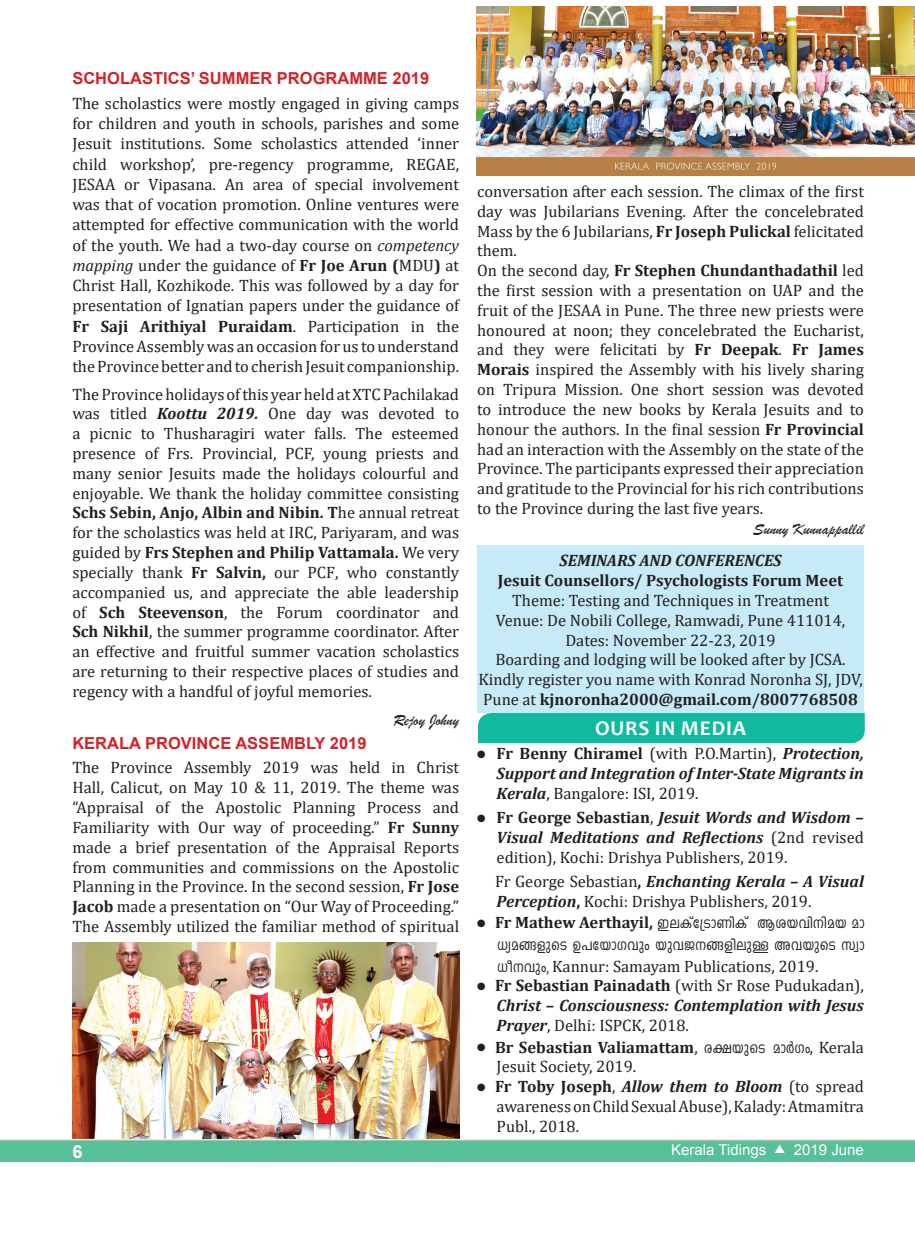
<style>
.page{position:relative;width:915px;height:1234px;background:#fff}
.page>*{position:absolute;margin:0;border:0;box-sizing:border-box;transform-origin:0 0}
.t1{font:700 21px "Candara";letter-spacing:.04em;color:#fff}
.t2{font:18px/21.6px "FML Indulekha";color:#231f20}
.t3{font:700 18px "Arial";color:#fff}
.t4{font:16.5px/19.8px "Cambria";color:#231f20}
.t5{font:italic 700 16.5px/19.8px "Cambria";color:#231f20;text-align:justify}
.t6{font:700 16.5px "Arial";color:#d1232a}
.t7{font:700 16.5px "Cambria";color:#231f20}
.t8{font:16.5px "Brush Script";color:#231f20}
.t9{font:15px "Arial";color:#fff}
.s1{font-style:italic}
.s2{font-weight:700}
.s3{font-weight:700;font-style:italic}
.s4{font-style:normal}
.s5{font-weight:400;font-style:normal}
.s6{font-family:"Cambria";font-weight:700;font-size:16.5px}
.s7{font-family:"FML Indulekha";font-size:18px}
.s8{font-family:"Dixieland";font-size:12px}
</style>
<div class="page">
<div style="left:477px;top:544px;width:386px;height:168px;background:#c7eaf8"></div>
<div style="left:478px;top:712px;width:386px;height:31px;background:#11b99e"></div>
<img style="left:72px;top:942px;width:387px;height:196px">
<img style="left:476px;top:6px;width:438px;height:170px">
<div style="left:0;top:1138px;width:914px;height:23px;background:#57c098"></div>
<hr style="left:0;top:1138px;width:914px;height:2px;background:#fde0c7">
<p class="t6" style="left:72px;top:67px;width:358px">SCHOLASTICS’ SUMMER PROGRAMME 2019</p>
<p class="t4" style="left:72px;top:93px;width:388px;line-height:20.2px;text-align:justify">The scholastics were mostly engaged in giving camps for children and youth in schools, parishes and some Jesuit institutions. Some scholastics attended ‘inner child workshop’, pre-regency programme, REGAE, JESAA or Vipasana. An area of special involvement was that of vocation promotion. Online ventures were attempted for effective communication with the world of the youth. We had a two-day course on <span class="s1">competency mapping</span> under the guidance of <span class="s2">Fr Joe Arun (</span>MDU<span class="s2">)</span> at Christ Hall, Kozhikode. This was followed by a day for presentation of Ignatian papers under the guidance of <span class="s2">Fr Saji Arithiyal Puraidam</span>. Participation in the Province Assembly was an occasion for us to understand the Province better and to cherish Jesuit companionship.</p>
<p class="t4" style="left:72px;top:384px;width:388px;text-align:justify">The Province holidays of this year held at XTC Pachilakad was titled <span class="s3">Koottu 2019.</span> One day was devoted to a picnic to Thusharagiri water falls. The esteemed presence of Frs. Provincial, PCF, young priests and many senior Jesuits made the holidays colourful and enjoyable. We thank the holiday committee consisting <span class="s2">Schs Sebin, Anjo, Albin and Nibin. T</span>he annual retreat for the scholastics was held at IRC, Pariyaram, and was guided by <span class="s2">Frs Stephen and Philip Vattamala.</span> We very specially thank <span class="s2">Fr Salvin,</span> our PCF, who constantly accompanied us, and appreciate the able leadership of <span class="s2">Sch Steevenson</span>, the Forum coordinator and <span class="s2">Sch Nikhil</span>, the summer programme coordinator. After an effective and fruitful summer vacation scholastics are returning to their respective places of studies and regency with a handful of joyful memories.</p>
<p class="t8" style="left:393px;top:710px;width:67px">Rejoy Johny</p>
<p class="t6" style="left:72px;top:731px;width:296px">KERALA PROVINCE ASSEMBLY 2019</p>
<p class="t4" style="left:72px;top:757px;width:388px;text-align:justify">The Province Assembly 2019 was held in Christ Hall, Calicut, on May 10 &amp; 11, 2019. The theme was “Appraisal of the Apostolic Planning Process and Familiarity with Our way of proceeding.” <span class="s2">Fr Sunny </span>made a brief presentation of the Appraisal Reports from communities and commissions on the Apostolic Planning in the Province. In the second session, <span class="s2">Fr Jose Jacob</span> made a presentation on “Our Way of Proceeding.” The Assembly utilized the familiar method of spiritual</p>
<p class="t4" style="left:477px;top:181px;width:388px">conversation after each session. The climax of the first day was Jubilarians Evening. After the concelebrated Mass by the 6 Jubilarians, <span class="s2">Fr Joseph Pulickal</span> felicitated them.<br>On the second day, <span class="s2">Fr Stephen Chundanthadathil</span> led the first session with a presentation on UAP and the fruit of the JESAA in Pune. The three new priests were honoured at noon; they concelebrated the Eucharist, and they were felicitati by <span class="s2">Fr Deepak</span>. <span class="s2">Fr James Morais</span> inspired the Assembly with his lively sharing on Tripura Mission. One short session was devoted to introduce the new books by Kerala Jesuits and to honour the authors. In the final session <span class="s2">Fr Provincial </span>had an interaction with the Assembly on the state of the Province. The participants expressed their appreciation and gratitude to the Provincial for his rich contributions to the Province during the last five years.</p>
<p class="t8" style="left:752px;top:518px;width:112px">Sunny Kunnappallil</p>
<p class="t5" style="left:559px;top:550px;width:223px">SEMINARS AND CONFERENCES</p>
<p class="t7" style="left:497px;top:568px;width:346px">Jesuit Counsellors/ Psychologists Forum Meet</p>
<p class="t4" style="left:478px;top:590px;width:386px;text-align:center">Theme: Testing and Techniques in Treatment<br>Venue: De Nobili College, Ramwadi, Pune 411014, Dates: November 22-23, 2019<br>Boarding and lodging will be looked after by JCSA.<br>Kindly register you name with Konrad Noronha SJ, JDV, Pune at <span class="s2">kjnoronha2000@gmail.com/8007768508</span></p>
<p class="t1" style="left:594px;top:715px;width:152px">OURS IN MEDIA</p>
<p class="t5" style="left:496px;top:743px;width:368px"><span class="s4">Fr Benny Chiramel</span> <span class="s5">(with P.O.Martin),</span> Protection, Support and Integration of Inter-State Migrants in Kerala<span class="s5">, Bangalore: ISI, 2019.</span></p>
<p class="t5" style="left:496px;top:806px;width:368px"><span class="s4">Fr George Sebastian</span><span class="s5">,</span> Jesuit Words and Wisdom – Visual Meditations and Reflections <span class="s5">(2nd revised edition), Kochi: Drishya Publishers, 2019.</span></p>
<p class="t4" style="left:495px;top:871px;width:370px">Fr George Sebastian<span class="s2">,</span> <span class="s3">Enchanting Kerala – A Visual<br>Perception</span><span class="s2">,</span> Kochi: Drishya Publishers, 2019.</p>
<p class="t2" style="left:495px;top:913px;width:370px"><span class="s6">Fr Mathew Aerthayil,</span> C-e-Iv-t{Sm-Wn-Iv B-i-b-hn-\n-a-b am-[y-a-§-fp-sS D-]-tbm-K-hpw bp-h-P-\-§-fn-ep-Å A-h-bp-sS kzm-</p>
<p class="t4" style="left:495px;top:955px;width:370px"><span class="s7">[o-\-hpw,</span> Kannur: Samayam Publications, 2019.<br><span class="s2">Fr Sebastian Painadath</span> (with Sr Rose Pudukadan), <span class="s3">Christ – Consciousness: Contemplation with Jesus Prayer</span>, Delhi: ISPCK, 2018.</p>
<p class="t4" style="left:495px;top:1036px;width:370px"><span class="s2">Br Sebastian Valiamattam</span>, <span class="s7">c-£-bp-sS amÀ-Kw</span>, Kerala Jesuit Society, 2019.<br><span class="s2">Fr Toby Joseph</span>, <span class="s3">Allow them to Bloom</span> (to spread awareness on Child Sexual Abuse), Kalady: Atmamitra Publ., 2018.</p>
<p class="t3" style="left:72px;top:1139px;width:12px">6</p>
<p class="t9" style="left:671px;top:1139px;width:194px">Kerala Tidings <span class="s8">s</span> 2019 June</p>
</div>
